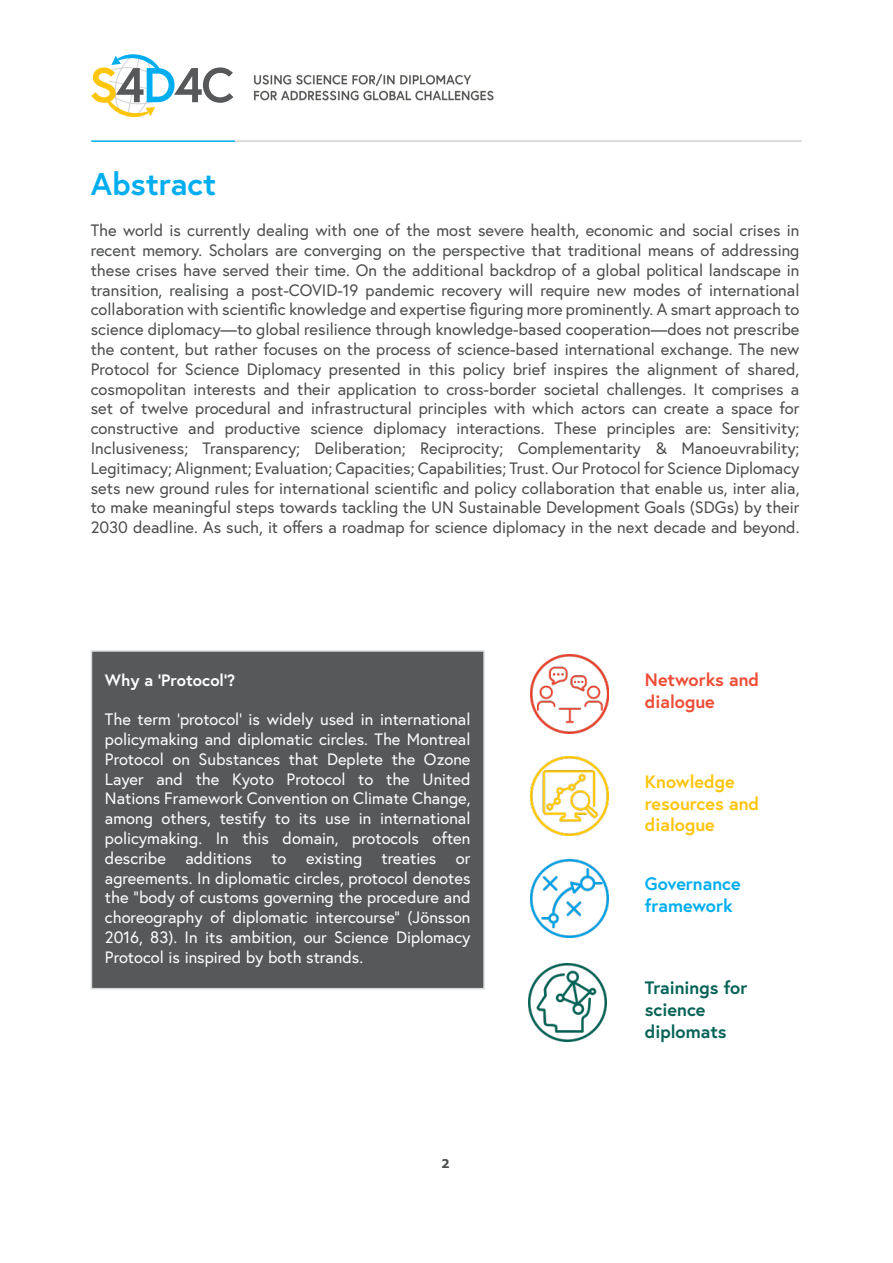
<style>
.page{position:relative;width:893px;height:1263px;background:#fff}
.page>*{position:absolute;margin:0;border:0;box-sizing:border-box;transform-origin:0 0}
.t1{font:700 31.5px "Europa";color:#00aeef}
.t2{font:700 18px/21.6px "Europa";color:#fec50d}
.t3{font:700 18px/21.6px "Europa";color:#066356}
.t4{font:700 18px/21.6px "Europa";color:#ef4d35}
.t5{font:700 18px/21.6px "Europa";color:#00aeef}
.t6{font:16.5px/19.8px "Europa";color:#4b4c4d;text-align:justify}
.t7{font:16.5px/19.8px "Europa";color:#fff;text-align:justify}
.t8{font:700 16.5px "Europa";color:#fff}
.t9{font:700 12px "Verdana";color:#4b4c4d}
</style>
<div class="page">
<hr style="left:91px;top:140px;width:144px;height:2px;background:#00aeef">
<hr style="left:235px;top:140px;width:567px;height:2px;background:#d1d2d4">
<svg style="left:91px;top:54px;width:142px;height:63px"></svg>
<div style="left:91px;top:651px;width:393px;height:338px;background:#57585a"></div>
<div style="left:91px;top:650px;width:394px;height:339px;border:2px solid #d8d9db"></div>
<img style="left:530px;top:655px;width:79px;height:78px">
<img style="left:528px;top:963px;width:79px;height:79px">
<img style="left:530px;top:859px;width:79px;height:79px">
<img style="left:530px;top:757px;width:79px;height:79px">
<img style="left:254px;top:73px;width:240px;height:28px">
<p class="t1" style="left:91px;top:162px;width:127px">Abstract</p>
<p class="t6" style="left:91px;top:220px;width:710px">The world is currently dealing with one of the most severe health, economic and social crises in recent memory. Scholars are converging on the perspective that traditional means of addressing these crises have served their time. On the additional backdrop of a global political landscape in transition, realising a post-COVID-19 pandemic recovery will require new modes of international collaboration with scientific knowledge and expertise figuring more prominently. A smart approach to science diplomacy—to global resilience through knowledge-based cooperation—does not prescribe the content, but rather focuses on the process of science-based international exchange. The new Protocol for Science Diplomacy presented in this policy brief inspires the alignment of shared, cosmopolitan interests and their application to cross-border societal challenges. It comprises a set of twelve procedural and infrastructural principles with which actors can create a space for constructive and productive science diplomacy interactions. These principles are: Sensitivity; Inclusiveness; Transparency; Deliberation; Reciprocity; Complementarity &amp; Manoeuvrability; Legitimacy; Alignment; Evaluation; Capacities; Capabilities; Trust. Our Protocol for Science Diplomacy sets new ground rules for international scientific and policy collaboration that enable us, inter alia, to make meaningful steps towards tackling the UN Sustainable Development Goals (SDGs) by their 2030 deadline. As such, it offers a roadmap for science diplomacy in the next decade and beyond.</p>
<p class="t8" style="left:105px;top:669px;width:132px">Why a 'Protocol'?</p>
<p class="t7" style="left:105px;top:709px;width:367px">The term 'protocol' is widely used in international policymaking and diplomatic circles. The Montreal Protocol on Substances that Deplete the Ozone Layer and the Kyoto Protocol to the United Nations Framework Convention on Climate Change, among others, testify to its use in international policymaking. In this domain, protocols often describe additions to existing treaties or agreements. In diplomatic circles, protocol denotes the “body of customs governing the procedure and choreography of diplomatic intercourse” (Jönsson 2016, 83). In its ambition, our Science Diplomacy Protocol is inspired by both strands.</p>
<p class="t9" style="left:441px;top:1155px;width:10px">2</p>
<p class="t4" style="left:645px;top:668px;width:116px">Networks and dialogue</p>
<p class="t2" style="left:645px;top:770px;width:116px">Knowledge resources and dialogue</p>
<p class="t5" style="left:645px;top:872px;width:97px">Governance framework</p>
<p class="t3" style="left:645px;top:977px;width:104px">Trainings for</p>
<p class="t3" style="left:645px;top:998px;width:83px">science diplomats</p>
</div>
